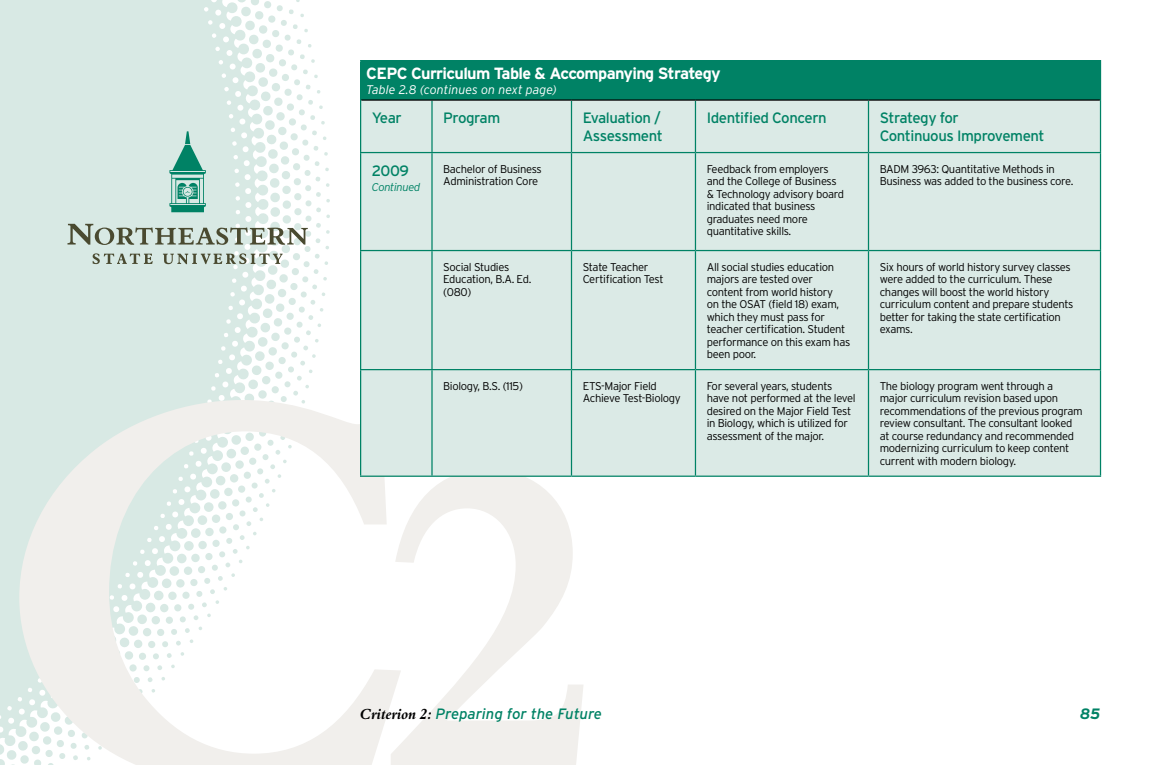
<style>
.page{position:relative;width:1170px;height:765px;background:#fff}
.page>*{position:absolute;margin:0;border:0;box-sizing:border-box;transform-origin:0 0}
.Table{font:700 16.25px "Interstate";letter-spacing:-.04em;color:#fff}
.Table-2{font:15px/18px "Interstate";letter-spacing:-.03em;color:#008265}
.t1{font:italic 15px "Interstate";color:#008265}
.t2{font:italic 700 15px "Interstate";color:#008265}
.Table-3{font:italic 300 12.5px "Interstate";color:#fff}
.Table-4{font:300 11.25px/12.5px "Interstate";letter-spacing:-.03em;color:#000}
.Table-5{font:italic 300 11.25px "Interstate";letter-spacing:-.03em;color:#008265}
.s1{font-family:"Aldine 401 BT Bold Italic A";font-style:normal;color:#000}
</style>
<div class="page">
<svg style="left:0;top:0;width:330px;height:765px;fill:#d8e9e4"></svg>
<svg style="left:19px;top:400px;width:564px;height:365px"></svg>
<svg style="left:169px;top:131px;width:37px;height:81px;background:#7ebeaf"></svg>
<svg style="left:68px;top:224px;width:240px;height:21px;background:#aeb8ad"></svg>
<svg style="left:93px;top:253px;width:60px;height:11px"></svg>
<svg style="left:163px;top:253px;width:120px;height:11px"></svg>
<div style="left:361px;top:61px;width:740px;height:39px;background:#008265"></div>
<div style="left:361px;top:101px;width:739px;height:375px;background:#dbeae6"></div>
<hr style="left:360px;top:60px;width:72px;height:1px;background:#008265">
<hr style="left:360px;top:61px;width:1px;height:39px;background:#008265">
<hr style="left:432px;top:60px;width:140px;height:1px;background:#008265">
<hr style="left:572px;top:60px;width:123px;height:1px;background:#008265">
<hr style="left:695px;top:60px;width:174px;height:1px;background:#008265">
<hr style="left:868px;top:60px;width:233px;height:1px;background:#008265">
<hr style="left:431px;top:101px;width:2px;height:51px;background:#008265">
<hr style="left:571px;top:101px;width:1px;height:51px;background:#008265">
<hr style="left:695px;top:101px;width:1px;height:51px;background:#008265">
<hr style="left:868px;top:101px;width:1px;height:51px;background:#008265">
<hr style="left:361px;top:99px;width:71px;height:2px;background:#000">
<hr style="left:432px;top:99px;width:140px;height:2px;background:#000">
<hr style="left:572px;top:99px;width:123px;height:2px;background:#000">
<hr style="left:695px;top:99px;width:174px;height:2px;background:#000">
<hr style="left:868px;top:99px;width:232px;height:2px;background:#000">
<hr style="left:360px;top:100px;width:1px;height:52px;background:#008265">
<hr style="left:1100px;top:100px;width:1px;height:52px;background:#008265">
<hr style="left:360px;top:152px;width:72px;height:1px;background:#008265">
<hr style="left:360px;top:153px;width:1px;height:97px;background:#008265">
<hr style="left:360px;top:250px;width:72px;height:1px;background:#008265">
<hr style="left:360px;top:251px;width:1px;height:118px;background:#008265">
<hr style="left:360px;top:369px;width:72px;height:1px;background:#008265">
<hr style="left:360px;top:370px;width:1px;height:106px;background:#008265">
<hr style="left:360px;top:476px;width:72px;height:1px;background:#008265">
<hr style="left:432px;top:152px;width:140px;height:1px;background:#008265">
<hr style="left:431px;top:153px;width:2px;height:97px;background:#008265">
<hr style="left:572px;top:152px;width:123px;height:1px;background:#008265">
<hr style="left:571px;top:153px;width:1px;height:97px;background:#008265">
<hr style="left:695px;top:152px;width:174px;height:1px;background:#008265">
<hr style="left:695px;top:153px;width:1px;height:97px;background:#008265">
<hr style="left:868px;top:152px;width:233px;height:1px;background:#008265">
<hr style="left:868px;top:153px;width:1px;height:97px;background:#008265">
<hr style="left:1100px;top:153px;width:1px;height:97px;background:#008265">
<hr style="left:432px;top:250px;width:140px;height:1px;background:#008265">
<hr style="left:431px;top:251px;width:2px;height:118px;background:#008265">
<hr style="left:572px;top:250px;width:123px;height:1px;background:#008265">
<hr style="left:571px;top:251px;width:1px;height:118px;background:#008265">
<hr style="left:695px;top:250px;width:174px;height:1px;background:#008265">
<hr style="left:695px;top:251px;width:1px;height:118px;background:#008265">
<hr style="left:868px;top:250px;width:233px;height:1px;background:#008265">
<hr style="left:868px;top:251px;width:1px;height:118px;background:#008265">
<hr style="left:1100px;top:251px;width:1px;height:118px;background:#008265">
<hr style="left:432px;top:369px;width:140px;height:1px;background:#008265">
<hr style="left:431px;top:370px;width:2px;height:106px;background:#008265">
<hr style="left:572px;top:369px;width:123px;height:1px;background:#008265">
<hr style="left:571px;top:370px;width:1px;height:106px;background:#008265">
<hr style="left:695px;top:369px;width:174px;height:1px;background:#008265">
<hr style="left:695px;top:370px;width:1px;height:106px;background:#008265">
<hr style="left:868px;top:369px;width:233px;height:1px;background:#008265">
<hr style="left:868px;top:370px;width:1px;height:106px;background:#008265">
<hr style="left:1100px;top:370px;width:1px;height:106px;background:#008265">
<hr style="left:432px;top:476px;width:140px;height:1px;background:#008265">
<hr style="left:572px;top:476px;width:123px;height:1px;background:#008265">
<hr style="left:695px;top:476px;width:174px;height:1px;background:#008265">
<hr style="left:868px;top:476px;width:233px;height:1px;background:#008265">
<p class="Table" style="left:366px;top:65px;width:356px">CEPC Curriculum Table &amp; Accompanying Strategy</p>
<p class="Table-3" style="left:366px;top:82px;width:192px">Table 2.8 (continues on next page)</p>
<p class="Table-2" style="left:372px;top:109px;width:31px">Year</p>
<p class="Table-2" style="left:443px;top:109px;width:59px">Program</p>
<p class="Table-2" style="left:583px;top:109px;width:82px">Evaluation /<br>Assessment</p>
<p class="Table-2" style="left:707px;top:109px;width:122px">Identified Concern</p>
<p class="Table-2" style="left:880px;top:109px;width:166px">Strategy for<br>Continuous Improvement</p>
<p class="Table-2" style="left:372px;top:161px;width:39px">2009</p>
<p class="Table-5" style="left:372px;top:180px;width:50px">Continued</p>
<p class="Table-4" style="left:443px;top:163px;width:100px">Bachelor of Business<br>Administration Core</p>
<p class="Table-4" style="left:707px;top:163px;width:139px">Feedback from employers and the College of Business &amp; Technology advisory board indicated that business graduates need more quantitative skills.</p>
<p class="Table-4" style="left:880px;top:163px;width:195px">BADM 3963: Quantitative Methods in<br>Business was added to the business core.</p>
<p class="Table-4" style="left:443px;top:261px;width:90px">Social Studies<br>Education, B.A. Ed. (080)</p>
<p class="Table-4" style="left:583px;top:261px;width:82px">State Teacher<br>Certification Test</p>
<p class="Table-4" style="left:707px;top:261px;width:145px">All social studies education majors are tested over content from world history<br>on the OSAT (field 18) exam, which they must pass for teacher certification. Student performance on this exam has been poor.</p>
<p class="Table-4" style="left:880px;top:261px;width:195px">Six hours of world history survey classes were added to the curriculum. These changes will boost the world history curriculum content and prepare students better for taking the state certification exams.</p>
<p class="Table-4" style="left:443px;top:380px;width:81px">Biology, B.S. (115)</p>
<p class="Table-4" style="left:583px;top:380px;width:100px">ETS-Major Field<br>Achieve Test-Biology</p>
<p class="Table-4" style="left:707px;top:380px;width:151px">For several years, students have not performed at the level desired on the Major Field Test in Biology, which is utilized for assessment of the major.</p>
<p class="Table-4" style="left:880px;top:380px;width:204px">The biology program went through a major curriculum revision based upon recommendations of the previous program review consultant. The consultant looked at course redundancy and recommended modernizing curriculum to keep content current with modern biology.</p>
<h2 class="t1" style="left:360px;top:704px;width:244px"><span class="s1">Criterion 2:</span> Preparing for the Future</h2>
<h2 class="t2" style="left:1080px;top:704px;width:22px">85</h2>
</div>
